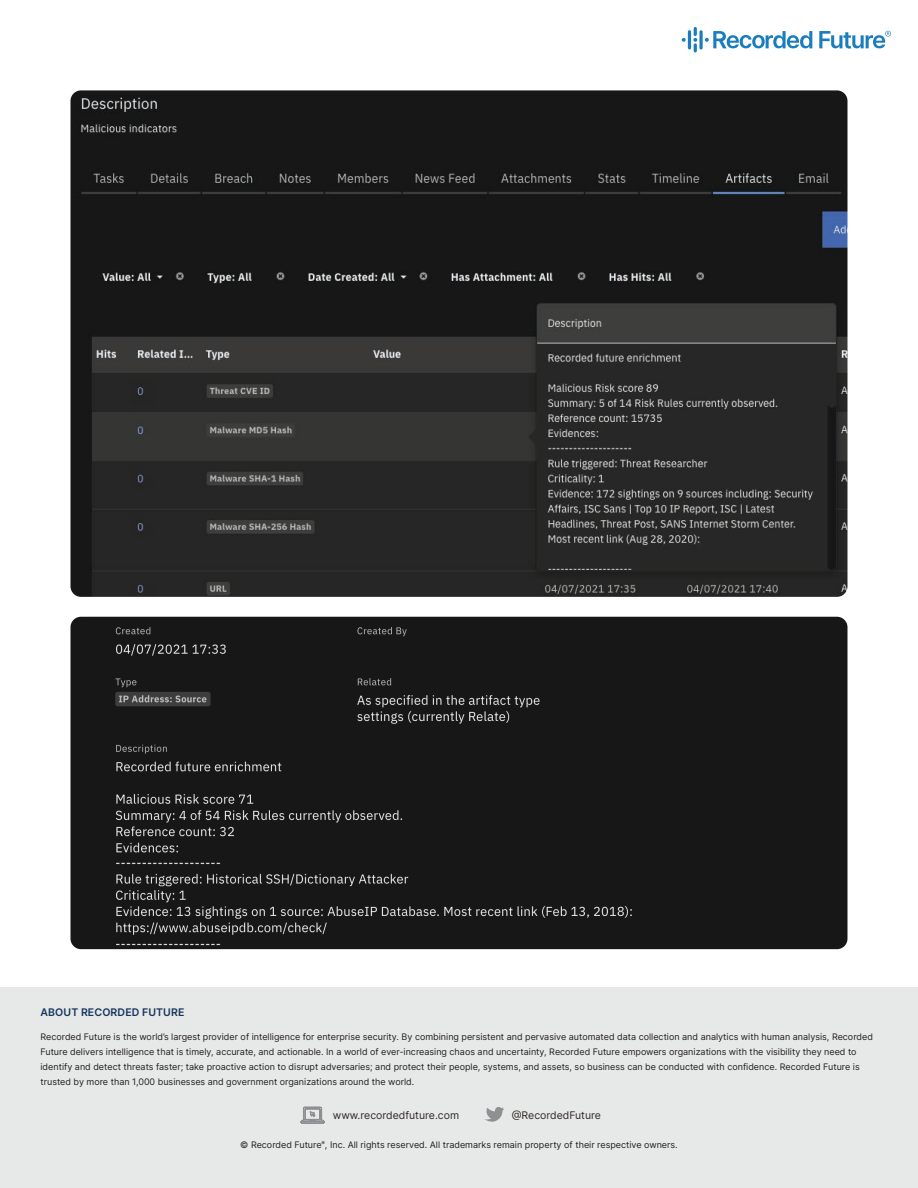
<style>
.page{position:relative;width:918px;height:1188px;background:#fff}
.page>*{position:absolute;margin:0;border:0;box-sizing:border-box;transform-origin:0 0}
.t1{font:10.5px "Inter";color:#2e2a27}
.Info_Text{font:600 10.5px "Inter";letter-spacing:.01em;color:#15365e}
.Info_Text-2{font:9px/15px "Inter";color:#231f20}
</style>
<div class="page">
<svg style="left:819px;top:31px;width:72px;height:18px"></svg>
<svg style="left:682px;top:38px;width:4px;height:4px"></svg>
<hr style="left:688px;top:30px;width:3px;height:19px;background:#197dbe;border-radius:2px">
<svg style="left:693px;top:27px;width:119px;height:25px"></svg>
<div style="left:0;top:987px;width:918px;height:201px;background:#e7e8e8"></div>
<div style="left:301px;top:1121px;width:23px;height:2px;border:1px solid #8c9093"></div>
<svg style="left:301px;top:1107px;width:23px;height:15px"></svg>
<svg style="left:484px;top:1107px;width:20px;height:15px"></svg>
<img style="left:70px;top:90px;width:778px;height:507px">
<div style="left:71px;top:617px;width:777px;height:332px;background:#171717"></div>
<p class="Info_Text" style="left:41px;top:1004px;width:145px">ABOUT RECORDED FUTURE</p>
<p class="Info_Text-2" style="left:40px;top:1029px;width:834px">Recorded Future is the world’s largest provider of intelligence for enterprise security. By combining persistent and pervasive automated data collection and analytics with human analysis, Recorded Future delivers intelligence that is timely, accurate, and actionable. In a world of ever-increasing chaos and uncertainty, Recorded Future empowers organizations with the visibility they need to identify and detect threats faster; take proactive action to disrupt adversaries; and protect their people, systems, and assets, so business can be conducted with confidence. Recorded Future is trusted by more than 1,000 businesses and government organizations around the world.</p>
<p class="t1" style="left:333px;top:1107px;width:128px">www.recordedfuture.com</p>
<p class="t1" style="left:512px;top:1108px;width:91px">@RecordedFuture</p>
<p class="Info_Text-2" style="left:240px;top:1137px;width:439px">© Recorded Future<sup>®</sup>, Inc. All rights reserved. All trademarks remain property of their respective owners.</p>
</div>
